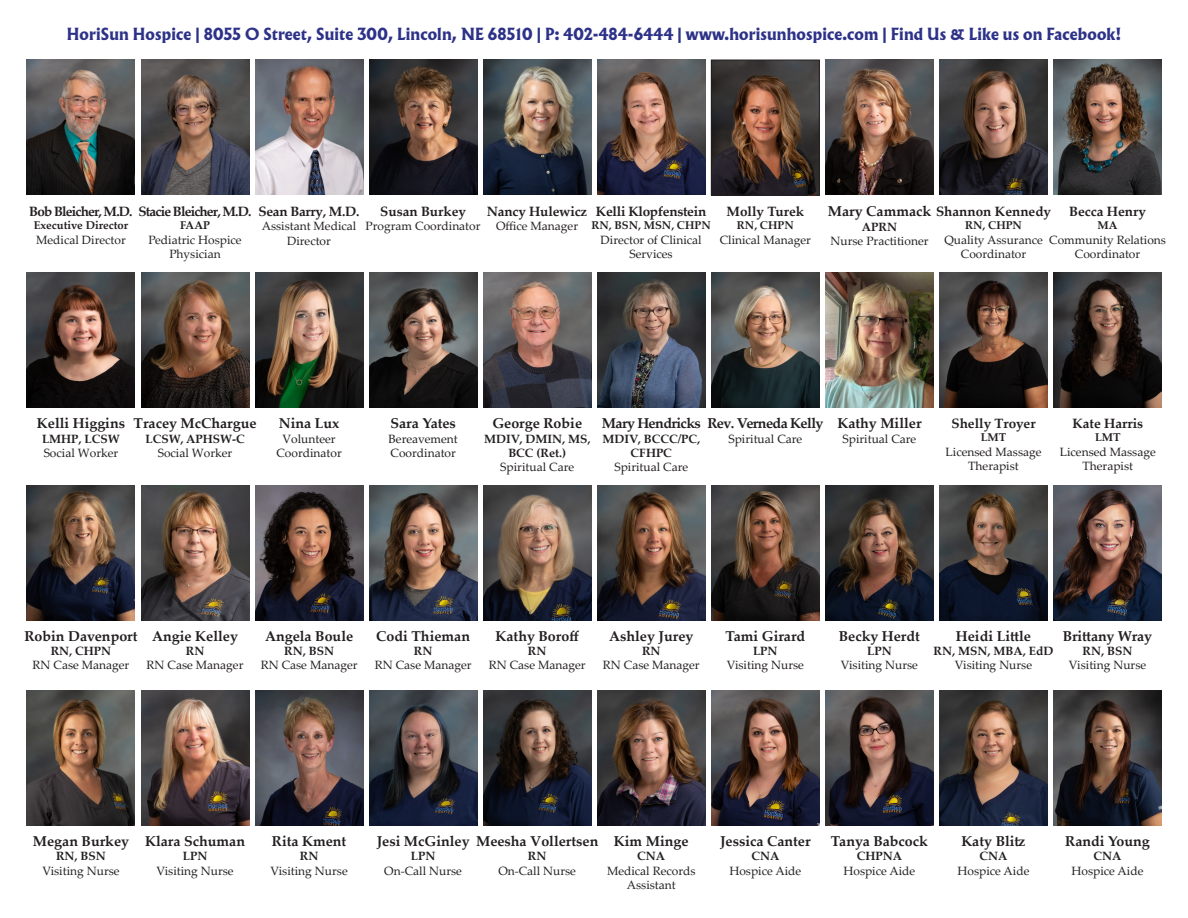
<style>
.page{position:relative;width:1188px;height:918px;background:#fff}
.page>*{position:absolute;margin:0;border:0;box-sizing:border-box;transform-origin:0 0}
.t1{font:900 15px "Albertus Nova";letter-spacing:.01em;color:#2d3288}
.t2{font:700 14.25px "Palatino Linotype";color:#231f20}
.t3{font:700 14.25px "Palatino Linotype";letter-spacing:-.04em;color:#231f20}
.t4{font:700 13.5px "Palatino Linotype";letter-spacing:-.01em;color:#231f20}
.t5{font:700 13.5px "Palatino Linotype";letter-spacing:-.06em;color:#231f20}
.t6{font:12px/14.4px "Palatino Linotype";color:#231f20;text-align:center}
.t7{font:700 12px/14.4px "Palatino Linotype";color:#231f20;text-align:center}
.t8{font:700 11.25px "Palatino Linotype";color:#231f20}
.s1{font-size:14.25px}
</style>
<div class="page">
<img style="left:27px;top:60px;width:108px;height:135px">
<img style="left:141px;top:60px;width:108px;height:135px">
<img style="left:369px;top:60px;width:108px;height:135px">
<img style="left:597px;top:60px;width:108px;height:135px">
<img style="left:483px;top:60px;width:108px;height:135px">
<img style="left:1054px;top:60px;width:108px;height:135px">
<img style="left:940px;top:60px;width:108px;height:135px">
<img style="left:826px;top:60px;width:108px;height:135px">
<img style="left:713px;top:62px;width:105px;height:131px">
<div style="left:711px;top:60px;width:109px;height:135px;border:1px solid #231f20"></div>
<img style="left:255px;top:60px;width:108px;height:135px">
<img style="left:27px;top:485px;width:108px;height:135px">
<img style="left:369px;top:691px;width:108px;height:135px">
<img style="left:141px;top:485px;width:108px;height:135px">
<img style="left:255px;top:485px;width:108px;height:135px">
<img style="left:711px;top:485px;width:108px;height:135px">
<img style="left:369px;top:485px;width:108px;height:135px">
<img style="left:825px;top:485px;width:108px;height:135px">
<img style="left:27px;top:691px;width:108px;height:135px">
<img style="left:483px;top:485px;width:108px;height:135px">
<img style="left:255px;top:691px;width:108px;height:135px">
<img style="left:711px;top:691px;width:108px;height:135px">
<img style="left:825px;top:691px;width:108px;height:135px">
<img style="left:1054px;top:485px;width:108px;height:135px">
<img style="left:141px;top:691px;width:108px;height:135px">
<img style="left:939px;top:485px;width:108px;height:135px">
<img style="left:597px;top:691px;width:108px;height:135px">
<img style="left:939px;top:691px;width:108px;height:135px">
<img style="left:1054px;top:691px;width:108px;height:135px">
<img style="left:27px;top:273px;width:108px;height:135px">
<img style="left:597px;top:273px;width:108px;height:135px">
<img style="left:940px;top:273px;width:108px;height:135px">
<img style="left:141px;top:273px;width:108px;height:135px">
<img style="left:483px;top:273px;width:108px;height:135px">
<img style="left:255px;top:273px;width:108px;height:135px">
<img style="left:711px;top:273px;width:108px;height:135px">
<img style="left:369px;top:273px;width:108px;height:135px">
<img style="left:1054px;top:273px;width:108px;height:135px">
<img style="left:825px;top:273px;width:108px;height:135px">
<img style="left:483px;top:691px;width:108px;height:135px">
<img style="left:597px;top:485px;width:108px;height:135px">
<p class="t1" style="left:67px;top:24px;width:1056px">HoriSun Hospice | 8055 O Street, Suite 300, Lincoln, NE 68510 | P: 402-484-6444 | www.horisunhospice.com | Find Us &amp; Like us on Facebook!</p>
<p class="t5" style="left:29px;top:202px;width:224px">Bob Bleicher, M.D. Stacie Bleicher, M.D.</p>
<p class="t8" style="left:34px;top:217px;width:96px">Executive Director</p>
<p class="t6" style="left:36px;top:232px;width:91px">Medical Director</p>
<p class="t8" style="left:180px;top:217px;width:31px">FAAP</p>
<p class="t6" style="left:148px;top:232px;width:95px">Pediatric Hospice</p>
<p class="t6" style="left:169px;top:246px;width:53px">Physician</p>
<p class="t4" style="left:596px;top:202px;width:112px">Kelli Klopfenstein</p>
<p class="t8" style="left:592px;top:217px;width:121px">RN, BSN, MSN, CHPN</p>
<p class="t6" style="left:601px;top:232px;width:103px">Director of Clinical<br>Services</p>
<p class="t4" style="left:380px;top:202px;width:87px">Susan Burkey</p>
<p class="t6" style="left:366px;top:218px;width:116px">Program Coordinator</p>
<p class="t4" style="left:487px;top:202px;width:102px">Nancy Hulewicz</p>
<p class="t6" style="left:496px;top:218px;width:84px">Office Manager</p>
<p class="t4" style="left:258px;top:202px;width:103px">Sean Barry, M.D.</p>
<p class="t6" style="left:262px;top:218px;width:96px">Assistant Medical<br>Director</p>
<p class="t4" style="left:727px;top:202px;width:79px">Molly Turek</p>
<p class="t8" style="left:737px;top:217px;width:58px">RN, CHPN</p>
<p class="t6" style="left:720px;top:232px;width:93px">Clinical Manager</p>
<p class="t4" style="left:828px;top:202px;width:225px"><span class="s1">Mary Cammack</span> Shannon Kennedy</p>
<p class="t8" style="left:965px;top:217px;width:58px">RN, CHPN</p>
<p class="t6" style="left:944px;top:232px;width:100px">Quality Assurance</p>
<p class="t6" style="left:961px;top:246px;width:67px">Coordinator</p>
<p class="t4" style="left:1069px;top:202px;width:78px">Becca Henry</p>
<p class="t8" style="left:1098px;top:217px;width:22px">MA</p>
<p class="t6" style="left:1049px;top:232px;width:118px">Community Relations<br>Coordinator</p>
<p class="t7" style="left:862px;top:219px;width:37px">APRN</p>
<p class="t6" style="left:831px;top:233px;width:99px">Nurse Practitioner</p>
<p class="t2" style="left:37px;top:413px;width:90px">Kelli Higgins</p>
<p class="t7" style="left:42px;top:431px;width:79px">LMHP, LCSW</p>
<p class="t6" style="left:44px;top:445px;width:76px">Social Worker</p>
<p class="t2" style="left:134px;top:413px;width:125px">Tracey McChargue</p>
<p class="t7" style="left:145px;top:431px;width:101px">LCSW, APHSW-C</p>
<p class="t6" style="left:158px;top:445px;width:76px">Social Worker</p>
<p class="t2" style="left:279px;top:413px;width:62px">Nina Lux</p>
<p class="t6" style="left:283px;top:431px;width:55px">Volunteer</p>
<p class="t6" style="left:276px;top:445px;width:67px">Coordinator</p>
<p class="t2" style="left:390px;top:413px;width:67px">Sara Yates</p>
<p class="t6" style="left:389px;top:431px;width:71px">Bereavement</p>
<p class="t6" style="left:391px;top:445px;width:67px">Coordinator</p>
<p class="t2" style="left:492px;top:413px;width:91px">George Robie</p>
<p class="t7" style="left:484px;top:431px;width:108px">MDIV, DMIN, MS,<br>BCC (Ret.)</p>
<p class="t6" style="left:500px;top:460px;width:75px">Spiritual Care</p>
<p class="t3" style="left:602px;top:413px;width:101px">Mary Hendricks</p>
<p class="t7" style="left:602px;top:431px;width:99px">MDIV, BCCC/PC,</p>
<p class="t7" style="left:631px;top:445px;width:43px">CFHPC</p>
<p class="t6" style="left:614px;top:460px;width:75px">Spiritual Care</p>
<p class="t3" style="left:707px;top:413px;width:118px">Rev. Verneda Kelly</p>
<p class="t6" style="left:728px;top:431px;width:75px">Spiritual Care</p>
<p class="t2" style="left:837px;top:413px;width:86px">Kathy Miller</p>
<p class="t6" style="left:843px;top:431px;width:75px">Spiritual Care</p>
<p class="t4" style="left:951px;top:414px;width:86px">Shelly Troyer</p>
<p class="t8" style="left:981px;top:429px;width:27px">LMT</p>
<p class="t6" style="left:946px;top:444px;width:98px">Licensed Massage</p>
<p class="t6" style="left:968px;top:458px;width:52px">Therapist</p>
<p class="t4" style="left:1072px;top:414px;width:72px">Kate Harris</p>
<p class="t8" style="left:1095px;top:429px;width:27px">LMT</p>
<p class="t6" style="left:1060px;top:444px;width:98px">Licensed Massage</p>
<p class="t6" style="left:1083px;top:458px;width:52px">Therapist</p>
<p class="t2" style="left:24px;top:626px;width:115px">Robin Davenport</p>
<p class="t7" style="left:51px;top:643px;width:62px">RN, CHPN</p>
<p class="t6" style="left:33px;top:658px;width:98px">RN Case Manager</p>
<p class="t2" style="left:152px;top:626px;width:87px">Angie Kelley</p>
<p class="t7" style="left:186px;top:643px;width:20px">RN</p>
<p class="t6" style="left:147px;top:658px;width:98px">RN Case Manager</p>
<p class="t2" style="left:265px;top:626px;width:90px">Angela Boule</p>
<p class="t7" style="left:284px;top:643px;width:51px">RN, BSN</p>
<p class="t6" style="left:261px;top:658px;width:98px">RN Case Manager</p>
<p class="t2" style="left:376px;top:626px;width:95px">Codi Thieman</p>
<p class="t7" style="left:414px;top:643px;width:20px">RN</p>
<p class="t6" style="left:375px;top:658px;width:98px">RN Case Manager</p>
<p class="t2" style="left:495px;top:626px;width:85px">Kathy Boroff</p>
<p class="t7" style="left:528px;top:643px;width:20px">RN</p>
<p class="t6" style="left:489px;top:658px;width:98px">RN Case Manager</p>
<p class="t2" style="left:609px;top:626px;width:86px">Ashley Jurey</p>
<p class="t7" style="left:642px;top:643px;width:20px">RN</p>
<p class="t6" style="left:603px;top:658px;width:98px">RN Case Manager</p>
<p class="t2" style="left:725px;top:626px;width:81px">Tami Girard</p>
<p class="t7" style="left:753px;top:643px;width:26px">LPN</p>
<p class="t6" style="left:727px;top:658px;width:79px">Visiting Nurse</p>
<p class="t2" style="left:839px;top:626px;width:83px">Becky Herdt</p>
<p class="t7" style="left:867px;top:643px;width:26px">LPN</p>
<p class="t6" style="left:841px;top:658px;width:79px">Visiting Nurse</p>
<p class="t2" style="left:956px;top:626px;width:77px">Heidi Little</p>
<p class="t7" style="left:934px;top:643px;width:121px">RN, MSN, MBA, EdD</p>
<p class="t6" style="left:955px;top:658px;width:79px">Visiting Nurse</p>
<p class="t2" style="left:1063px;top:626px;width:91px">Brittany Wray</p>
<p class="t7" style="left:1083px;top:643px;width:51px">RN, BSN</p>
<p class="t6" style="left:1069px;top:658px;width:79px">Visiting Nurse</p>
<p class="t2" style="left:33px;top:831px;width:98px">Megan Burkey</p>
<p class="t7" style="left:56px;top:849px;width:51px">RN, BSN</p>
<p class="t6" style="left:42px;top:863px;width:79px">Visiting Nurse</p>
<p class="t2" style="left:145px;top:831px;width:102px">Klara Schuman</p>
<p class="t7" style="left:183px;top:849px;width:26px">LPN</p>
<p class="t6" style="left:156px;top:863px;width:79px">Visiting Nurse</p>
<p class="t2" style="left:272px;top:831px;width:76px">Rita Kment</p>
<p class="t7" style="left:300px;top:849px;width:20px">RN</p>
<p class="t6" style="left:270px;top:863px;width:79px">Visiting Nurse</p>
<p class="t2" style="left:377px;top:831px;width:94px">Jesi McGinley</p>
<p class="t7" style="left:411px;top:849px;width:26px">LPN</p>
<p class="t6" style="left:384px;top:863px;width:79px">On-Call Nurse</p>
<p class="t2" style="left:476px;top:831px;width:124px">Meesha Vollertsen</p>
<p class="t7" style="left:528px;top:849px;width:20px">RN</p>
<p class="t6" style="left:498px;top:863px;width:79px">On-Call Nurse</p>
<p class="t2" style="left:614px;top:831px;width:76px">Kim Minge</p>
<p class="t7" style="left:637px;top:849px;width:29px">CNA</p>
<p class="t6" style="left:607px;top:863px;width:90px">Medical Records</p>
<p class="t6" style="left:627px;top:878px;width:50px">Assistant</p>
<p class="t2" style="left:720px;top:831px;width:92px">Jessica Canter</p>
<p class="t7" style="left:751px;top:849px;width:29px">CNA</p>
<p class="t6" style="left:729px;top:863px;width:73px">Hospice Aide</p>
<p class="t2" style="left:831px;top:831px;width:98px">Tanya Babcock</p>
<p class="t7" style="left:857px;top:849px;width:47px">CHPNA</p>
<p class="t6" style="left:843px;top:863px;width:73px">Hospice Aide</p>
<p class="t2" style="left:961px;top:831px;width:66px">Katy Blitz</p>
<p class="t7" style="left:979px;top:849px;width:29px">CNA</p>
<p class="t6" style="left:958px;top:863px;width:73px">Hospice Aide</p>
<p class="t2" style="left:1065px;top:831px;width:86px">Randi Young</p>
<p class="t7" style="left:1094px;top:849px;width:29px">CNA</p>
<p class="t6" style="left:1072px;top:863px;width:73px">Hospice Aide</p>
</div>
